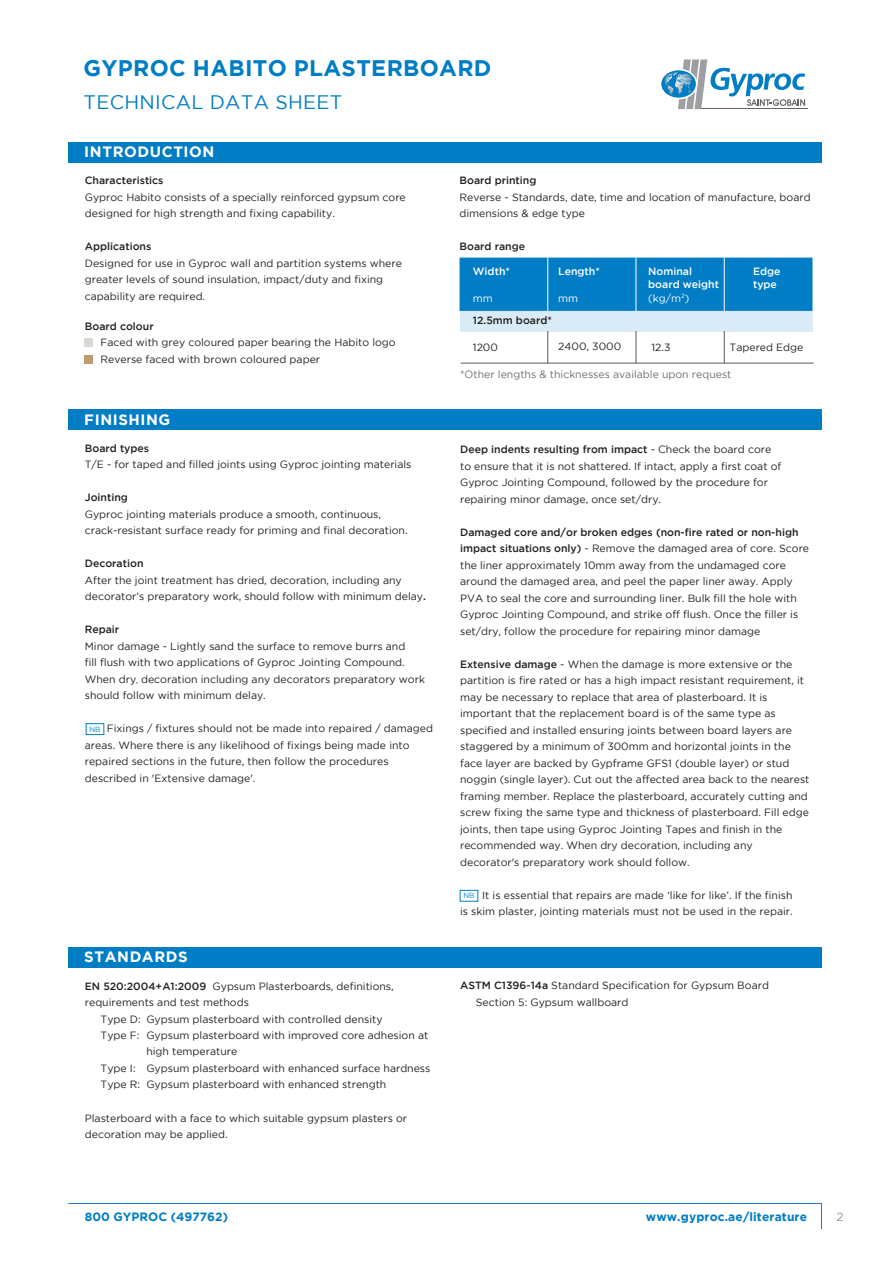
<style>
.page{position:relative;width:893px;height:1263px;background:#fff}
.page>*{position:absolute;margin:0;border:0;box-sizing:border-box;transform-origin:0 0}
.t1{font:700 22.5px "Gotham";letter-spacing:.015em;color:#007dc5}
.t2{font:19.5px "Gotham";letter-spacing:.015em;color:#007dc5}
.t3{font:700 15px "Gotham";letter-spacing:.04em;color:#fff}
.t4{font:700 12px "Gotham";letter-spacing:.01em;color:#007dc5}
.t5{font:12px "Gotham";color:#939598}
.t6{font:10.5px/16.5px "Gotham";color:#231f20}
.t7{font:500 10.5px "Gotham";color:#231f20}
.t8{font:500 10.5px/13.5px "Gotham";color:#fff}
.t9{font:10.5px "Gotham";color:#6d6e71}
.t10{font:10.5px "Gotham";color:#fff}
.t11{font:7.35px "Gotham";color:#007dc5}
.s1{font-weight:500}
.s2{font-family:"Adobe Arabic"}
.s3{font-weight:400}
</style>
<div class="page">
<hr style="left:701px;top:108px;width:107px;height:1px;background:#636466">
<svg style="left:661px;top:59px;width:144px;height:50px"></svg>
<svg style="left:68px;top:1203px;width:754px;height:26px"></svg>
<div style="left:68px;top:142px;width:753px;height:20px;background:#007dc5"></div>
<div style="left:68px;top:409px;width:753px;height:21px;background:#007dc5"></div>
<div style="left:85px;top:355px;width:8px;height:8px;background:#bf9b70"></div>
<div style="left:85px;top:339px;width:8px;height:8px;background:#dad8d1"></div>
<div style="left:460px;top:311px;width:352px;height:20px;background:#d9ebf6"></div>
<div style="left:460px;top:258px;width:352px;height:53px;background:#007dc5"></div>
<hr style="left:547px;top:331px;width:1px;height:32px;background:#58595b">
<hr style="left:547px;top:258px;width:1px;height:53px;background:#fff">
<hr style="left:636px;top:331px;width:1px;height:32px;background:#58595b">
<hr style="left:636px;top:258px;width:1px;height:53px;background:#fff">
<hr style="left:724px;top:331px;width:1px;height:32px;background:#58595b">
<hr style="left:724px;top:258px;width:1px;height:53px;background:#fff">
<hr style="left:461px;top:363px;width:353px;height:1px;background:#58595b">
<div style="left:68px;top:947px;width:753px;height:20px;background:#007dc5"></div>
<div style="left:86px;top:723px;width:18px;height:12px;border:1px solid #007dc5"></div>
<div style="left:460px;top:890px;width:18px;height:11px;border:1px solid #007dc5"></div>
<h1 class="t1" style="left:84px;top:55px;width:409px">GYPROC HABITO PLASTERBOARD</h1>
<h2 class="t2" style="left:84px;top:91px;width:260px">TECHNICAL DATA SHEET</h2>
<h3 class="t3" style="left:84px;top:143px;width:132px">INTRODUCTION</h3>
<p class="t7" style="left:85px;top:175px;width:80px">Characteristics</p>
<p class="t6" style="left:85px;top:189px;width:322px">Gyproc Habito consists of a specially reinforced gypsum core designed for high strength and fixing capability.</p>
<p class="t7" style="left:85px;top:241px;width:68px">Applications</p>
<p class="t6" style="left:85px;top:255px;width:319px">Designed for use in Gyproc wall and partition systems where greater levels of sound insulation, impact/duty and fixing capability are required.</p>
<p class="t7" style="left:85px;top:320px;width:70px">Board colour</p>
<p class="t6" style="left:101px;top:334px;width:296px">Faced with grey coloured paper bearing the Habito logo<br>Reverse faced with brown coloured paper</p>
<h3 class="t3" style="left:84px;top:411px;width:88px">FINISHING</h3>
<p class="t7" style="left:85px;top:442px;width:66px">Board types</p>
<p class="t6" style="left:85px;top:456px;width:328px">T/E - for taped and filled joints using Gyproc jointing materials</p>
<p class="t7" style="left:85px;top:491px;width:45px">Jointing</p>
<p class="t6" style="left:85px;top:505px;width:324px">Gyproc jointing materials produce a smooth, continuous, crack-resistant surface ready for priming and final decoration.</p>
<p class="t7" style="left:85px;top:557px;width:60px">Decoration</p>
<p class="t6" style="left:85px;top:571px;width:343px">After the joint treatment has dried, decoration, including any decorator’s preparatory work, should follow with minimum delay<span class="s1">.</span></p>
<p class="t7" style="left:85px;top:623px;width:36px">Repair</p>
<p class="t6" style="left:85px;top:637px;width:342px">Minor damage - Lightly sand the surface to remove burrs and<br>fill flush with two applications of Gyproc Jointing Compound.<br>When dry<span class="s2">,</span> decoration including any decorators preparatory work should follow with minimum delay.</p>
<p class="t6" style="left:85px;top:720px;width:350px;text-indent:22px">Fixings / fixtures should not be made into repaired / damaged areas. Where there is any likelihood of fixings being made into repaired sections in the future, then follow the procedures described in 'Extensive damage'.</p>
<p class="t11" style="left:89px;top:725px;width:13px">NB</p>
<h3 class="t3" style="left:84px;top:948px;width:105px">STANDARDS</h3>
<p class="t6" style="left:85px;top:977px;width:310px"><span class="s1">EN 520:2004+A1:2009</span> Gypsum Plasterboards, definitions, requirements and test methods</p>
<p class="t6" style="left:101px;top:1010px;width:284px">Type D: Gypsum plasterboard with controlled density</p>
<p class="t6" style="left:101px;top:1027px;width:329px">Type F: Gypsum plasterboard with improved core adhesion at</p>
<p class="t6" style="left:146px;top:1043px;width:92px">high temperature</p>
<p class="t6" style="left:101px;top:1060px;width:331px">Type I: Gypsum plasterboard with enhanced surface hardness</p>
<p class="t6" style="left:101px;top:1076px;width:287px">Type R: Gypsum plasterboard with enhanced strength</p>
<p class="t6" style="left:85px;top:1109px;width:324px">Plasterboard with a face to which suitable gypsum plasters or decoration may be applied.</p>
<p class="t7" style="left:459px;top:175px;width:78px">Board printing</p>
<p class="t6" style="left:459px;top:189px;width:353px">Reverse - Standards, date, time and location of manufacture, board dimensions &amp; edge type</p>
<p class="t7" style="left:459px;top:241px;width:67px">Board range</p>
<p class="t8" style="left:473px;top:264px;width:39px">Width*</p>
<p class="t10" style="left:473px;top:292px;width:21px">mm</p>
<p class="t7" style="left:473px;top:314px;width:81px">12.5mm board*</p>
<p class="t8" style="left:558px;top:264px;width:43px">Length*</p>
<p class="t10" style="left:558px;top:292px;width:21px">mm</p>
<p class="t8" style="left:648px;top:264px;width:72px">Nominal board weight <span class="s3">(kg/m</span><sup>2</sup><span class="s3">)</span></p>
<p class="t8" style="left:753px;top:264px;width:29px">Edge type</p>
<p class="t6" style="left:558px;top:338px;width:65px">2400, 3000</p>
<p class="t6" style="left:651px;top:339px;width:21px">12.3</p>
<p class="t6" style="left:730px;top:339px;width:75px">Tapered Edge</p>
<p class="t6" style="left:473px;top:339px;width:27px">1200</p>
<p class="t9" style="left:460px;top:369px;width:273px">*Other lengths &amp; thicknesses available upon request</p>
<p class="t6" style="left:460px;top:441px;width:323px"><span class="s1">Deep indents resulting from impact</span> - Check the board core to ensure that it is not shattered. If intact, apply a first coat of Gyproc Jointing Compound, followed by the procedure for repairing minor damage, once set/dry.</p>
<p class="t6" style="left:460px;top:524px;width:350px"><span class="s1">Damaged core and/or broken edges (non-fire rated or non-high impact situations only)</span> - Remove the damaged area of core. Score the liner approximately 10mm away from the undamaged core around the damaged area, and peel the paper liner away. Apply PVA to seal the core and surrounding liner. Bulk fill the hole with Gyproc Jointing Compound, and strike off flush. Once the filler is set/dry, follow the procedure for repairing minor damage</p>
<p class="t6" style="left:460px;top:656px;width:351px"><span class="s1">Extensive damage</span> - When the damage is more extensive or the partition is fire rated or has a high impact resistant requirement, it may be necessary to replace that area of plasterboard. It is important that the replacement board is of the same type as specified and installed ensuring joints between board layers are staggered by a minimum of 300mm and horizontal joints in the face layer are backed by Gypframe GFS1 (double layer) or stud noggin (single layer). Cut out the affected area back to the nearest framing member. Replace the plasterboard, accurately cutting and screw fixing the same type and thickness of plasterboard. Fill edge joints, then tape using Gyproc Jointing Tapes and finish in the recommended way. When dry decoration, including any decorator's preparatory work should follow.</p>
<p class="t6" style="left:460px;top:887px;width:334px;text-align:right">It is essential that repairs are made ‘like for like’. If the finish<br>is skim plaster, jointing materials must not be used in the repair.</p>
<p class="t11" style="left:463px;top:891px;width:13px">NB</p>
<p class="t6" style="left:476px;top:977px;width:295px;text-indent:-16px"><span class="s1">ASTM C1396-14a</span> Standard Specification for Gypsum Board<br>Section 5: Gypsum wallboard</p>
<p class="t4" style="left:85px;top:1209px;width:145px">800 GYPROC (497762)</p>
<p class="t4" style="left:646px;top:1209px;width:163px">www.gyproc.ae/literature</p>
<p class="t5" style="left:836px;top:1210px;width:9px">2</p>
</div>
